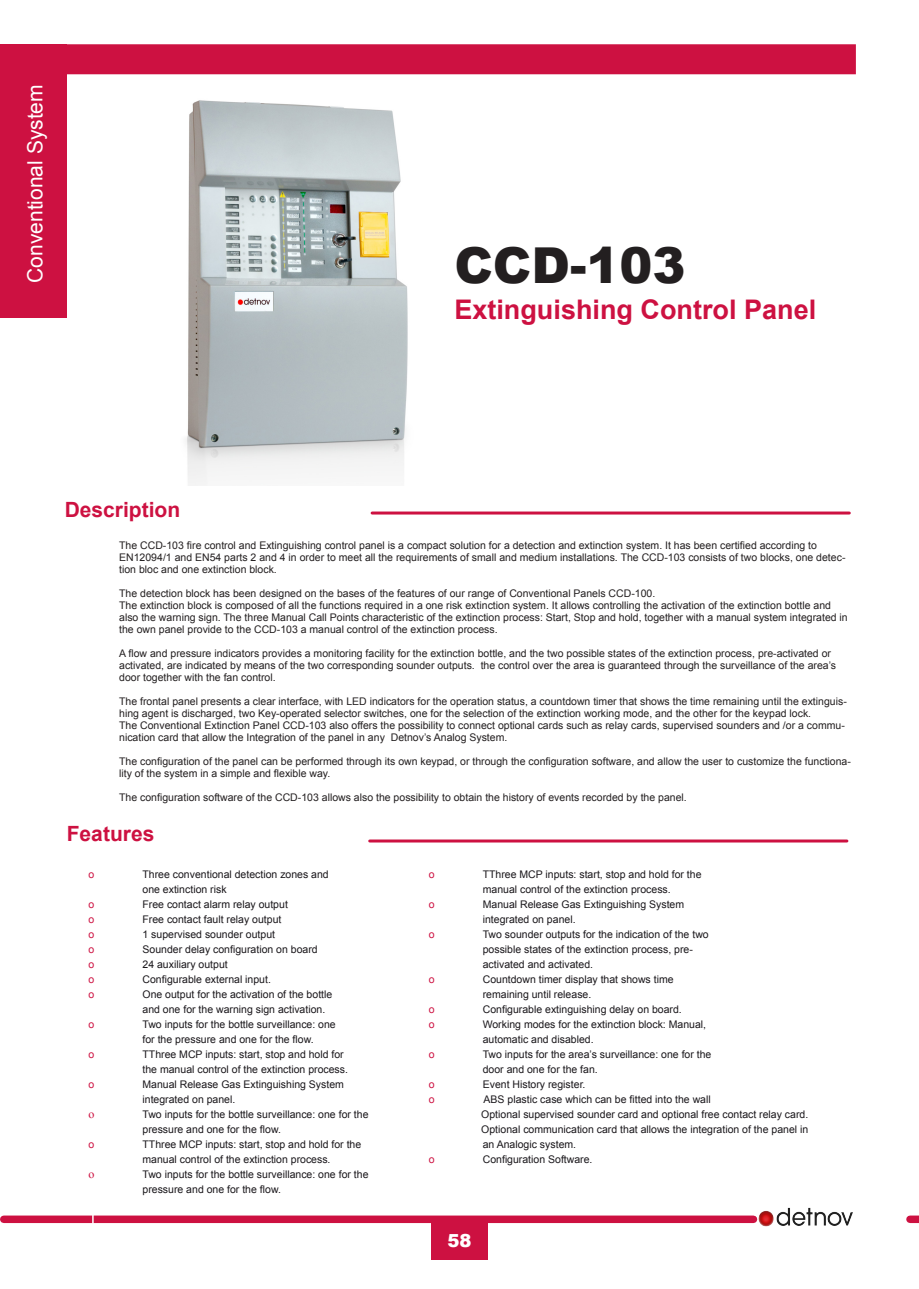
<style>
.page{position:relative;width:919px;height:1289px;background:#fff}
.page>*{position:absolute;margin:0;border:0;box-sizing:border-box;transform-origin:0 0}
.t1{font:900 49.5px "Arial";color:#231f20}
.Descripción{font:700 27px "Arial";color:#cd1141}
.t2{font:700 21px "Arial";color:#cd1141}
.t3{font:21px "Arial";color:#fff}
.t4{font:900 18px "Arial";color:#fff}
.t5{font:12px "Times New Roman";color:#cd1141}
.t6{font:10.5px/12px "Arial";color:#231f20}
.t7{font:10.5px/15px "Arial";color:#1a171b}
.t8{font:10.5px "Arial";color:#cd1141}
</style>
<div class="page">
<div style="left:63px;top:44px;width:792px;height:30px;background:#cd1141"></div>
<div style="left:0;top:44px;width:67px;height:273px;background:#cd1141"></div>
<div style="left:4px;top:1215px;width:749px;height:7px;background:#cd1141"></div>
<div style="left:909px;top:1215px;width:9px;height:7px;background:#cd1141"></div>
<svg style="left:92px;top:514px;width:761px;height:746px"></svg>
<hr style="left:372px;top:511px;width:477px;height:3px;background:#cd1141">
<hr style="left:369px;top:839px;width:477px;height:3px;background:#cd1141">
<img style="left:186px;top:100px;width:222px;height:385px">
<p class="t3" style="left:20px;top:283px;width:200px;rotate:-90deg">Conventional System</p>
<p class="t1" style="left:454px;top:229px;width:233px">CCD-103</p>
<p class="Descripción" style="left:454px;top:290px;width:363px">Extinguishing Control Panel</p>
<p class="t2" style="left:65px;top:495px;width:117px">Description</p>
<p class="t6" style="left:119px;top:539px;width:727px">The CCD-103 fire control and Extinguishing control panel is a compact solution for a detection and extinction system. It has been certified according to<br>EN12094/1 and EN54 parts 2 and 4 in order to meet all the requirements of small and medium installations. The CCD-103 consists of two blocks, one detec&shy;tion bloc and one extinction block.</p>
<p class="t6" style="left:119px;top:587px;width:537px">The detection block has been designed on the bases of the features of our range of Conventional Panels CCD-100.</p>
<p class="t6" style="left:119px;top:599px;width:730px">The extinction block is composed of all the functions required in a one risk extinction system. It allows controlling the activation of the extinction bottle and also the warning sign. The three Manual Call Points characteristic of the extinction process: Start, Stop and hold, together with a manual system integrated in the own panel provide to the CCD-103 a manual control of the extinction process.</p>
<p class="t6" style="left:119px;top:647px;width:718px">A flow and pressure indicators provides a monitoring facility for the extinction bottle, and the two possible states of the extinction process, pre-activated or activated, are indicated by means of the two corresponding sounder outputs. the control over the area is guaranteed through the surveillance of the area’s door together with the fan control.</p>
<p class="t6" style="left:119px;top:695px;width:729px">The frontal panel presents a clear interface, with LED indicators for the operation status, a countdown timer that shows the time remaining until the extinguis&shy;hing agent is discharged, two Key-operated selector switches, one for the selection of the extinction working mode, and the other for the keypad lock.</p>
<p class="t6" style="left:119px;top:719px;width:727px">The Conventional Extinction Panel CCD-103 also offers the possibility to connect optional cards such as relay cards, supervised sounders and /or a commu&shy;nication card that allow the Integration of the panel in any Detnov’s Analog System.</p>
<p class="t6" style="left:119px;top:755px;width:733px">The configuration of the panel can be performed through its own keypad, or through the configuration software, and allow the user to customize the functiona&shy;lity of the system in a simple and flexible way.</p>
<p class="t6" style="left:119px;top:791px;width:569px">The configuration software of the CCD-103 allows also the possibility to obtain the history of events recorded by the panel.</p>
<p class="t2" style="left:67px;top:819px;width:89px">Features</p>
<p class="t8" style="left:88px;top:866px;width:7px">o</p>
<p class="t7" style="left:142px;top:866px;width:188px">Three conventional detection zones and one extinction risk</p>
<p class="t8" style="left:88px;top:896px;width:7px">o</p>
<p class="t7" style="left:142px;top:896px;width:147px">Free contact alarm relay output</p>
<p class="t8" style="left:88px;top:911px;width:7px">o</p>
<p class="t7" style="left:142px;top:911px;width:140px">Free contact fault relay output</p>
<p class="t8" style="left:88px;top:926px;width:7px">o</p>
<p class="t7" style="left:142px;top:926px;width:134px">1 supervised sounder output</p>
<p class="t8" style="left:88px;top:941px;width:7px">o</p>
<p class="t7" style="left:142px;top:941px;width:177px">Sounder delay configuration on board</p>
<p class="t8" style="left:88px;top:956px;width:7px">o</p>
<p class="t7" style="left:142px;top:956px;width:87px">24 auxiliary output</p>
<p class="t8" style="left:88px;top:971px;width:7px">o</p>
<p class="t7" style="left:142px;top:971px;width:130px">Configurable external input.</p>
<p class="t8" style="left:88px;top:986px;width:7px">o</p>
<p class="t7" style="left:142px;top:986px;width:191px">One output for the activation of the bottle and one for the warning sign activation.</p>
<p class="t8" style="left:88px;top:1016px;width:7px">o</p>
<p class="t7" style="left:142px;top:1016px;width:195px">Two inputs for the bottle surveillance: one for the pressure and one for the flow.</p>
<p class="t8" style="left:88px;top:1046px;width:7px">o</p>
<p class="t7" style="left:142px;top:1046px;width:207px">TThree MCP inputs: start, stop and hold for the manual control of the extinction process.</p>
<p class="t8" style="left:88px;top:1076px;width:7px">o</p>
<p class="t7" style="left:142px;top:1076px;width:203px">Manual Release Gas Extinguishing System integrated on panel.</p>
<p class="t5" style="left:88px;top:1105px;width:7px">o</p>
<p class="t7" style="left:142px;top:1106px;width:227px">Two inputs for the bottle surveillance: one for the pressure and one for the flow.</p>
<p class="t8" style="left:88px;top:1136px;width:7px">o</p>
<p class="t7" style="left:142px;top:1136px;width:220px">TThree MCP inputs: start, stop and hold for the manual control of the extinction process.</p>
<p class="t5" style="left:88px;top:1165px;width:7px">o</p>
<p class="t7" style="left:142px;top:1166px;width:227px">Two inputs for the bottle surveillance: one for the pressure and one for the flow.</p>
<p class="t8" style="left:428px;top:866px;width:7px">o</p>
<p class="t7" style="left:482px;top:866px;width:220px">TThree MCP inputs: start, stop and hold for the manual control of the extinction process.</p>
<p class="t8" style="left:428px;top:896px;width:7px">o</p>
<p class="t7" style="left:482px;top:896px;width:203px">Manual Release Gas Extinguishing System integrated on panel.</p>
<p class="t8" style="left:428px;top:926px;width:7px">o</p>
<p class="t7" style="left:482px;top:926px;width:227px">Two sounder outputs for the indication of the two possible states of the extinction process, pre&shy;activated and activated.</p>
<p class="t8" style="left:428px;top:971px;width:7px">o</p>
<p class="t7" style="left:482px;top:971px;width:192px">Countdown timer display that shows time remaining until release.</p>
<p class="t8" style="left:428px;top:1001px;width:7px">o</p>
<p class="t7" style="left:482px;top:1001px;width:201px">Configurable extinguishing delay on board.</p>
<p class="t8" style="left:428px;top:1016px;width:7px">o</p>
<p class="t7" style="left:482px;top:1016px;width:225px">Working modes for the extinction block: Manual, automatic and disabled.</p>
<p class="t8" style="left:428px;top:1046px;width:7px">o</p>
<p class="t7" style="left:482px;top:1046px;width:230px">Two inputs for the area’s surveillance: one for the door and one for the fan.</p>
<p class="t8" style="left:428px;top:1076px;width:7px">o</p>
<p class="t7" style="left:482px;top:1076px;width:104px">Event History register.</p>
<p class="t8" style="left:428px;top:1091px;width:7px">o</p>
<p class="t7" style="left:483px;top:1091px;width:229px">ABS plastic case which can be fitted into the wall</p>
<p class="t7" style="left:481px;top:1106px;width:328px">Optional supervised sounder card and optional free contact relay card.</p>
<p class="t7" style="left:481px;top:1121px;width:328px">Optional communication card that allows the integration of the panel in an Analogic system.</p>
<p class="t8" style="left:428px;top:1151px;width:7px">o</p>
<p class="t7" style="left:482px;top:1151px;width:111px">Configuration Software.</p>
<p class="t4" style="left:447px;top:1227px;width:26px">58</p>
</div>
